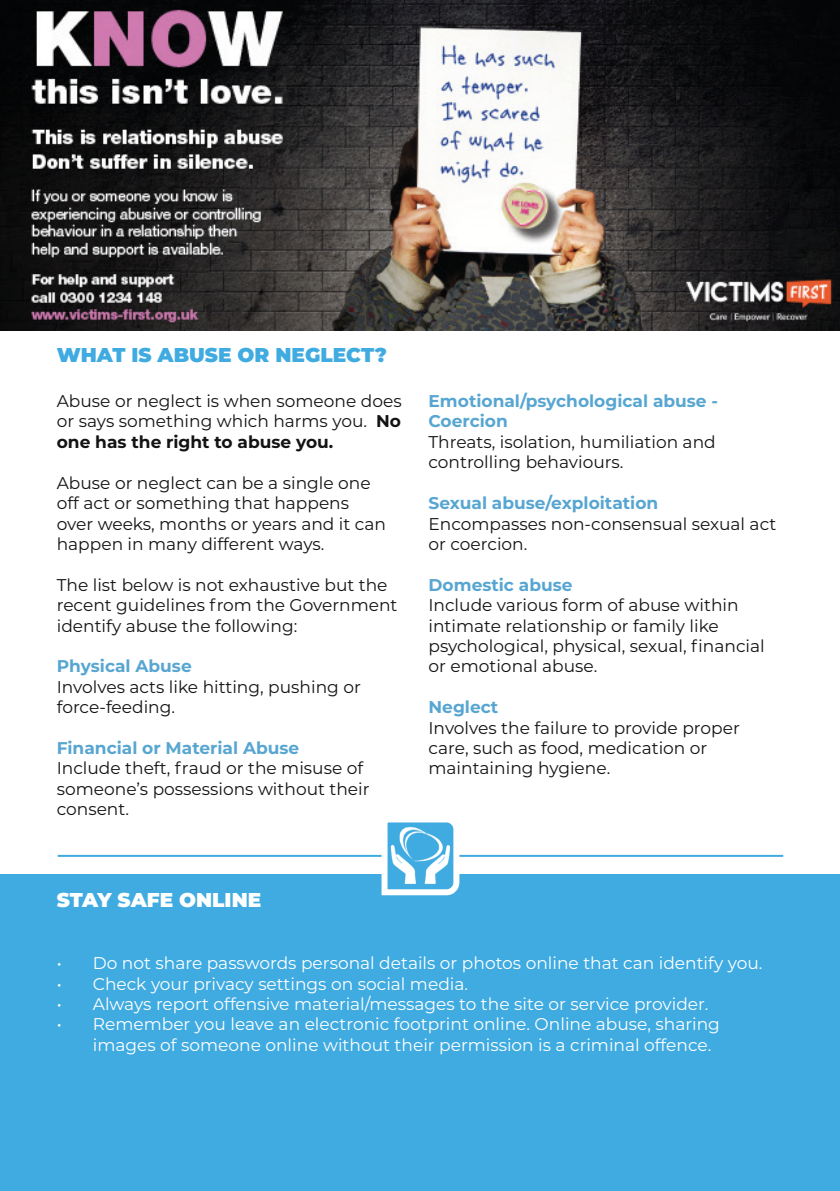
<style>
.page{position:relative;width:840px;height:1191px;background:#fff}
.page>*{position:absolute;margin:0;border:0;box-sizing:border-box;transform-origin:0 0}
.t1{font:900 20px "Montserrat";color:#3fabe1}
.t2{font:900 20px "Montserrat";color:#fff}
.t3{font:17px/20.4px "Montserrat";color:#131313}
.t4{font:17px/20.4px "Montserrat";color:#fff}
.t5{font:700 17px/20.4px "Montserrat";color:#57a6d1}
.s1{font-weight:700}
</style>
<div class="page">
<div style="left:0;top:874px;width:839px;height:317px;background:#3fabe1"></div>
<img style="left:0;top:0;width:839px;height:331px">
<hr style="left:58px;top:855px;width:724px;height:2px;background:#3fabe1">
<svg style="left:378px;top:822px;width:84px;height:74px"></svg>
<img style="left:388px;top:826px;width:64px;height:58px">
<img style="left:398px;top:826px;width:44px;height:36px">
<p class="t1" style="left:57px;top:340px;width:331px">WHAT IS ABUSE OR NEGLECT?</p>
<p class="t3" style="left:57px;top:390px;width:346px;text-align:justify">Abuse or neglect is when someone does or says something which harms you. <span class="s1">No one has the right to abuse you.</span></p>
<p class="t3" style="left:57px;top:472px;width:330px">Abuse or neglect can be a single one off act or something that happens over weeks, months or years and it can happen in many different ways.</p>
<p class="t3" style="left:57px;top:574px;width:342px">The list below is not exhaustive but the recent guidelines from the Government identify abuse the following:</p>
<p class="t5" style="left:57px;top:655px;width:136px">Physical Abuse</p>
<p class="t3" style="left:57px;top:676px;width:305px">Involves acts like hitting, pushing or force-feeding.</p>
<p class="t5" style="left:57px;top:737px;width:244px">Financial or Material Abuse</p>
<p class="t3" style="left:57px;top:757px;width:314px">Include theft, fraud or the misuse of someone’s possessions without their consent.</p>
<p class="t5" style="left:428px;top:390px;width:291px">Emotional/psychological abuse -<br>Coercion</p>
<p class="t3" style="left:428px;top:431px;width:288px">Threats, isolation, humiliation and controlling behaviours.</p>
<p class="t5" style="left:428px;top:492px;width:231px">Sexual abuse/exploitation</p>
<p class="t3" style="left:428px;top:512px;width:349px">Encompasses non-consensual sexual act or coercion.</p>
<p class="t5" style="left:428px;top:573px;width:145px">Domestic abuse</p>
<p class="t3" style="left:428px;top:594px;width:337px">Include various form of abuse within intimate relationship or family like psychological, physical, sexual, financial or emotional abuse.</p>
<p class="t5" style="left:428px;top:696px;width:71px">Neglect</p>
<p class="t3" style="left:428px;top:716px;width:312px">Involves the failure to provide proper care, such as food, medication or maintaining hygiene.</p>
<p class="t2" style="left:57px;top:884px;width:206px">STAY SAFE ONLINE</p>
<p class="t4" style="left:57px;top:952px;width:707px">• Do not share passwords personal details or photos online that can identify you.</p>
<p class="t4" style="left:57px;top:972px;width:412px">• Check your privacy settings on social media.</p>
<p class="t4" style="left:57px;top:993px;width:652px">• Always report offensive material/messages to the site or service provider.</p>
<p class="t4" style="left:93px;top:1013px;width:628px;text-indent:-36px">• Remember you leave an electronic footprint online. Online abuse, sharing images of someone online without their permission is a criminal offence.</p>
</div>
